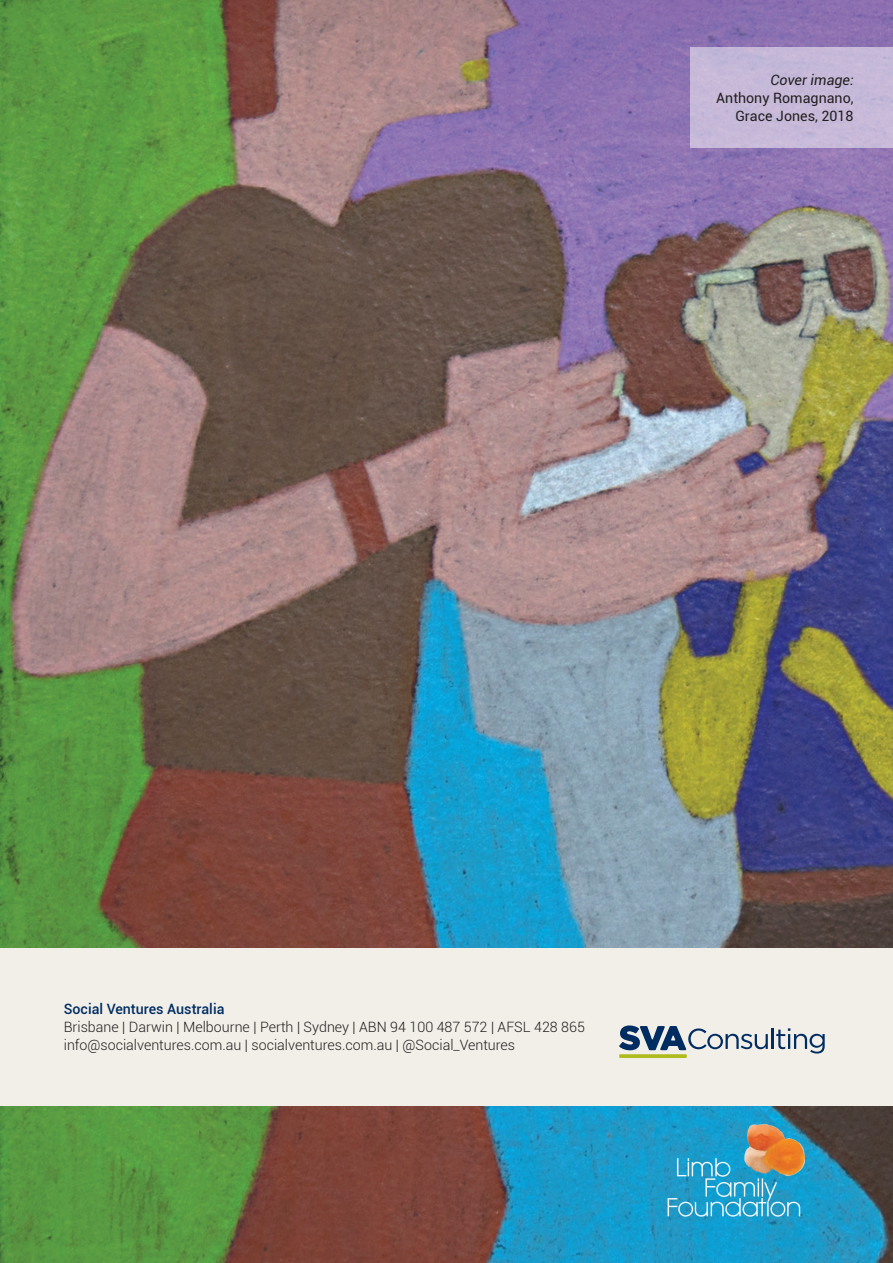
<style>
.page{position:relative;width:893px;height:1263px;background:#fff}
.page>*{position:absolute;margin:0;border:0;box-sizing:border-box;transform-origin:0 0}
.Body{font:300 14.25px "Roboto";color:#231f20}
.Body-2{font:14.25px "Roboto";color:#231f20}
.Body-3{font:500 14.25px "Roboto";color:#002c62}
.Body-4{font:italic 14.25px "Roboto";color:#231f20}
</style>
<div class="page">
<img style="left:0;top:0;width:893px;height:1263px">
<div style="left:690px;top:47px;width:203px;height:101px;background:#c6b9d8"></div>
<div style="left:0;top:948px;width:893px;height:158px;background:#f1efe8"></div>
<img style="left:659px;top:1113px;width:157px;height:111px">
<hr style="left:772px;top:1028px;width:2px;height:21px;background:#002c62">
<svg style="left:776px;top:1028px;width:49px;height:25px"></svg>
<svg style="left:619px;top:1054px;width:68px;height:4px"></svg>
<svg style="left:619px;top:1025px;width:149px;height:25px"></svg>
<p class="Body-4" style="left:770px;top:70px;width:85px">Cover image:</p>
<p class="Body-2" style="left:716px;top:88px;width:139px">Anthony Romagnano,</p>
<p class="Body-2" style="left:735px;top:106px;width:120px">Grace Jones, 2018</p>
<p class="Body-3" style="left:64px;top:999px;width:162px">Social Ventures Australia</p>
<p class="Body" style="left:64px;top:1017px;width:523px">Brisbane | Darwin | Melbourne | Perth | Sydney | ABN 94 100 487 572 | AFSL 428 865</p>
<p class="Body" style="left:64px;top:1035px;width:453px">info@socialventures.com.au | socialventures.com.au | @Social_Ventures</p>
</div>
